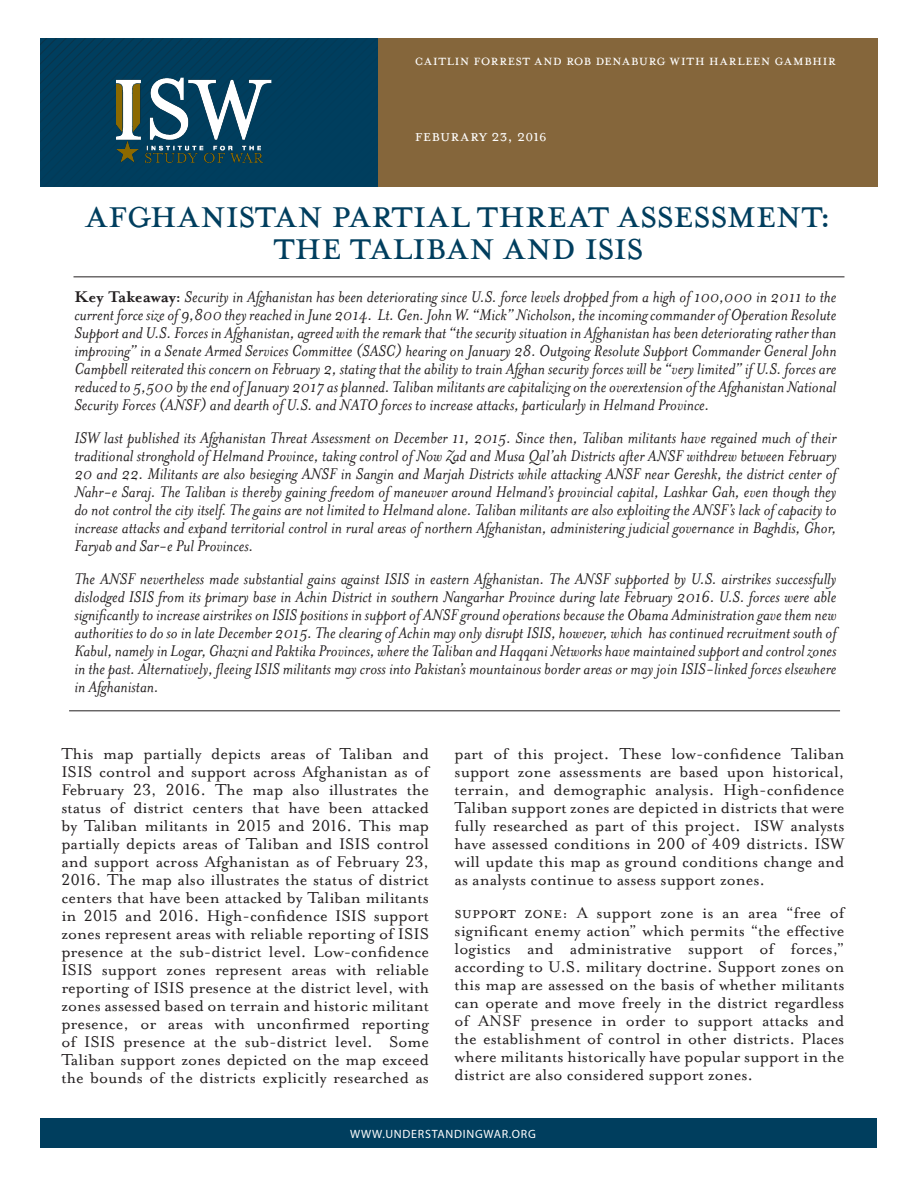
<style>
.page{position:relative;width:918px;height:1188px;background:#fff}
.page>*{position:absolute;margin:0;border:0;box-sizing:border-box;transform-origin:0 0}
.Article-Title{font:45px "Mrs Eaves All Small Caps";letter-spacing:-.025em;color:#003e5e}
.t1{font:italic 18px/18px "Mrs Eaves";color:#231f20;text-align:justify}
.t2{font:18px/18px "Mrs Eaves Roman Lining";color:#231f20;text-align:justify}
.Date{font:18px "Mrs Eaves All Small Caps";letter-spacing:.005em;color:#fff}
.By_line{font:16.5px "Mrs Eaves All Small Caps";letter-spacing:.015em;color:#fff}
.t3{font:12px "Myriad Pro";letter-spacing:.06em;color:#fff}
.s1{font-weight:700;font-style:normal}
.s2{font-family:"Mrs Eaves All Small Caps"}
</style>
<div class="page">
<div style="left:40px;top:1118px;width:838px;height:30px;background:#003e5e"></div>
<div style="left:40px;top:38px;width:338px;height:149px;background:#003e5e"></div>
<div style="left:378px;top:38px;width:500px;height:149px;background:#85663b"></div>
<hr style="left:74px;top:276px;width:770px;height:1px;background:#231f20">
<img style="left:117px;top:74px;width:155px;height:88px">
<hr style="left:69px;top:710px;width:771px;height:1px;background:#231f20">
<p class="By_line" style="left:415px;top:54px;width:423px">CAITLIN FORREST AND ROB DENABURG with harleen gambhir</p>
<p class="Date" style="left:415px;top:129px;width:134px">Feburary 23, 2016</p>
<p class="Article-Title" style="left:85px;top:197px;width:750px">AFGHANISTAN PARTIAL THREAT ASSESSMENT:</p>
<p class="Article-Title" style="left:274px;top:228px;width:372px">THE TALIBAN AND ISIS</p>
<p class="t1" style="left:74px;top:288px;width:764px"><span class="s1">Key Takeaway:</span> Security in Afghanistan has been deteriorating since U.S. force levels dropped from a high of 100,000 in 2011 to the current force size of 9,800 they reached in June 2014. Lt. Gen. John W. “Mick” Nicholson, the incoming commander of Operation Resolute Support and U.S. Forces in Afghanistan, agreed with the remark that “the security situation in Afghanistan has been deteriorating rather than improving” in a Senate Armed Services Committee (SASC) hearing on January 28. Outgoing Resolute Support Commander General John Campbell reiterated this concern on February 2, stating that the ability to train Afghan security forces will be “very limited” if U.S. forces are reduced to 5,500 by the end of January 2017 as planned. Taliban militants are capitalizing on the overextension of the Afghanistan National Security Forces (ANSF) and dearth of U.S. and NATO forces to increase attacks, particularly in Helmand Province.</p>
<p class="t1" style="left:74px;top:429px;width:764px">ISW last published its Afghanistan Threat Assessment on December 11, 2015. Since then, Taliban militants have regained much of their traditional stronghold of Helmand Province, taking control of Now Zad and Musa Qal’ah Districts after ANSF withdrew between February 20 and 22. Militants are also besieging ANSF in Sangin and Marjah Districts while attacking ANSF near Gereshk, the district center of Nahr-e Saraj. The Taliban is thereby gaining freedom of maneuver around Helmand’s provincial capital, Lashkar Gah, even though they do not control the city itself. The gains are not limited to Helmand alone. Taliban militants are also exploiting the ANSF’s lack of capacity to increase attacks and expand territorial control in rural areas of northern Afghanistan, administering judicial governance in Baghdis, Ghor, Faryab and Sar-e Pul Provinces.</p>
<p class="t1" style="left:74px;top:570px;width:764px">The ANSF nevertheless made substantial gains against ISIS in eastern Afghanistan. The ANSF supported by U.S. airstrikes successfully dislodged ISIS from its primary base in Achin District in southern Nangarhar Province during late February 2016. U.S. forces were able significantly to increase airstrikes on ISIS positions in support of ANSF ground operations because the Obama Administration gave them new authorities to do so in late December 2015. The clearing of Achin may only disrupt ISIS, however, which has continued recruitment south of Kabul, namely in Logar, Ghazni and Paktika Provinces, where the Taliban and Haqqani Networks have maintained support and control zones in the past. Alternatively, fleeing ISIS militants may cross into Pakistan’s mountainous border areas or may join ISIS-linked forces elsewhere in Afghanistan.</p>
<p class="t2" style="left:61px;top:745px;width:369px">This map partially depicts areas of Taliban and ISIS control and support across Afghanistan as of February 23, 2016. The map also illustrates the status of district centers that have been attacked by Taliban militants in 2015 and 2016. This map partially depicts areas of Taliban and ISIS control and support across Afghanistan as of February 23, 2016. The map also illustrates the status of district centers that have been attacked by Taliban militants in 2015 and 2016. High-confidence ISIS support zones represent areas with reliable reporting of ISIS presence at the sub-district level. Low-confidence ISIS support zones represent areas with reliable reporting of ISIS presence at the district level, with zones assessed based on terrain and historic militant presence, or areas with unconfirmed reporting of ISIS presence at the sub-district level. Some Taliban support zones depicted on the map exceed the bounds of the districts explicitly researched as</p>
<p class="t2" style="left:455px;top:745px;width:391px">part of this project. These low-confidence Taliban support zone assessments are based upon historical, terrain, and demographic analysis. High-confidence Taliban support zones are depicted in districts that were fully researched as part of this project. ISW analysts have assessed conditions in 200 of 409 districts. ISW will update this map as ground conditions change and as analysts continue to assess support zones.</p>
<p class="t2" style="left:455px;top:904px;width:391px"><span class="s2">Support zone:</span> A support zone is an area “free of significant enemy action” which permits “the effective logistics and administrative support of forces,” according to U.S. military doctrine. Support zones on this map are assessed on the basis of whether militants can operate and move freely in the district regardless of ANSF presence in order to support attacks and the establishment of control in other districts. Places where militants historically have popular support in the district are also considered support zones.</p>
<p class="t3" style="left:350px;top:1127px;width:187px">WWW.UNDERSTANDINGWAR.ORG</p>
</div>
